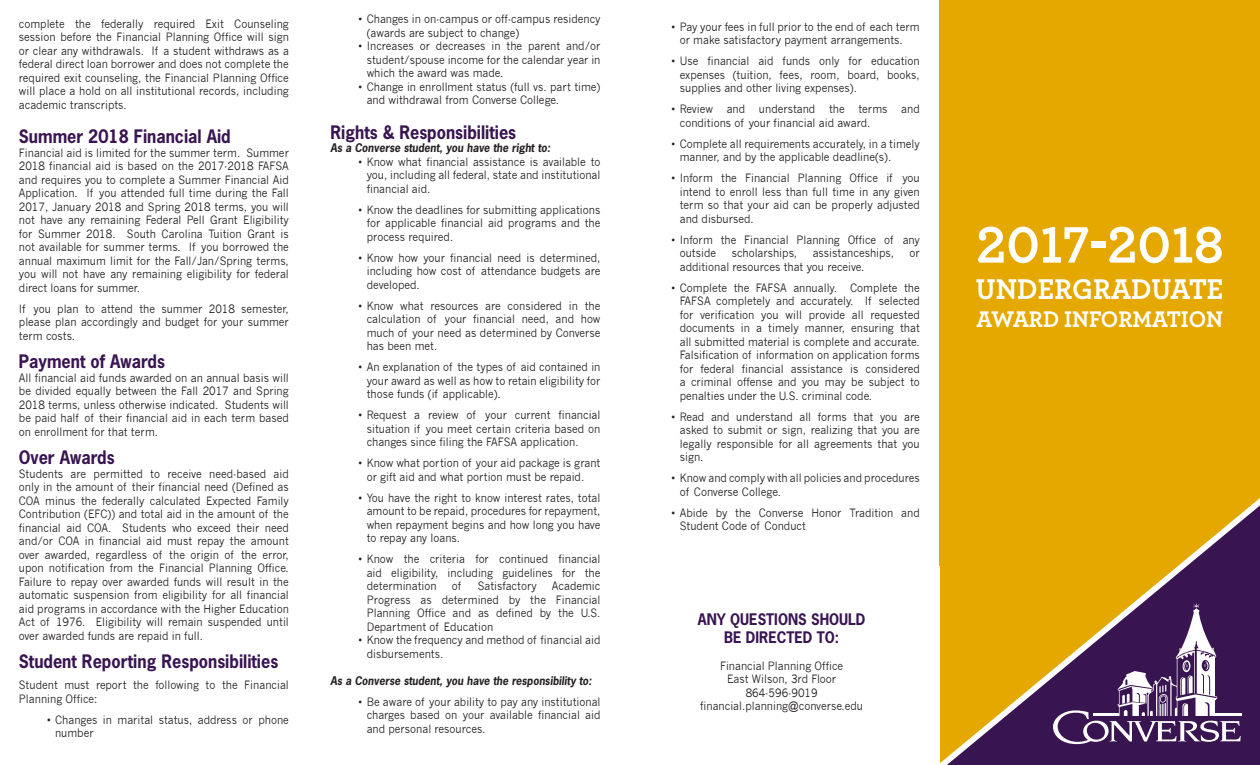
<style>
.page{position:relative;width:1260px;height:765px;background:#fff}
.page>*{position:absolute;margin:0;border:0;box-sizing:border-box;transform-origin:0 0}
.t1{font:700 53.75px "Archer";color:#fff;scale:.96 1}
.t2{font:700 30px "Archer";color:#fff;scale:.96 1}
.t3{font:700 23.75px "Archer";color:#fff;scale:.96 1}
.t4{font:700 17.5px "News Gothic Std";color:#381451;scale:.93 1}
.t5{font:700 15px "News Gothic Std";color:#381451;scale:.93 1}
.t6{font:11.25px/13.5px "News Gothic";color:#231f20;text-align:justify;scale:.93 1}
.t7{font:italic 700 11.25px "News Gothic Std";color:#231f20;scale:.93 1}
</style>
<div class="page">
<div style="left:939px;top:0;width:321px;height:765px;background:#e5a800"></div>
<svg style="left:939px;top:498px;width:321px;height:267px"></svg>
<svg style="left:1053px;top:604px;width:188px;height:140px;background:#71526c"></svg>
<p class="t6" style="left:19px;top:17px;width:292px">complete the federally required Exit Counseling session before the Financial Planning Office will sign or clear any withdrawals. If a student withdraws as a federal direct loan borrower and does not complete the required exit counseling, the Financial Planning Office will place a hold on all institutional records, including academic transcripts.</p>
<p class="t4" style="left:19px;top:125px;width:229px">Summer 2018 Financial Aid</p>
<p class="t6" style="left:19px;top:146px;width:292px">Financial aid is limited for the summer term. Summer 2018 financial aid is based on the 2017-2018 FAFSA and requires you to complete a Summer Financial Aid Application. If you attended full time during the Fall 2017, January 2018 and Spring 2018 terms, you will not have any remaining Federal Pell Grant Eligibility for Summer 2018. South Carolina Tuition Grant is not available for summer terms. If you borrowed the annual maximum limit for the Fall/Jan/Spring terms, you will not have any remaining eligibility for federal direct loans for summer.</p>
<p class="t6" style="left:19px;top:302px;width:292px">If you plan to attend the summer 2018 semester, please plan accordingly and budget for your summer term costs.</p>
<p class="t4" style="left:19px;top:350px;width:159px">Payment of Awards</p>
<p class="t6" style="left:19px;top:371px;width:292px">All financial aid funds awarded on an annual basis will be divided equally between the Fall 2017 and Spring 2018 terms, unless otherwise indicated. Students will be paid half of their financial aid in each term based on enrollment for that term.</p>
<p class="t4" style="left:19px;top:446px;width:104px">Over Awards</p>
<p class="t6" style="left:19px;top:467px;width:292px">Students are permitted to receive need-based aid only in the amount of their financial need (Defined as COA minus the federally calculated Expected Family Contribution (EFC)) and total aid in the amount of the financial aid COA. Students who exceed their need and/or COA in financial aid must repay the amount over awarded, regardless of the origin of the error, upon notification from the Financial Planning Office.<br>Failure to repay over awarded funds will result in the automatic suspension from eligibility for all financial aid programs in accordance with the Higher Education Act of 1976. Eligibility will remain suspended until over awarded funds are repaid in full.</p>
<p class="t4" style="left:19px;top:650px;width:280px">Student Reporting Responsibilities</p>
<p class="t6" style="left:19px;top:679px;width:292px">Student must report the following to the Financial<br>Planning Office:</p>
<p class="t6" style="left:55px;top:713px;width:253px;text-indent:-8px">• Changes in marital status, address or phone number</p>
<p class="t6" style="left:367px;top:13px;width:253px;text-indent:-8px">• Changes in on-campus or off-campus residency (awards are subject to change)</p>
<p class="t6" style="left:367px;top:40px;width:253px;text-indent:-8px">• Increases or decreases in the parent and/or student/spouse income for the calendar year in which the award was made.</p>
<p class="t6" style="left:367px;top:80px;width:253px;text-indent:-8px">• Change in enrollment status (full vs. part time) and withdrawal from Converse College.</p>
<p class="t4" style="left:330px;top:121px;width:201px">Rights &amp; Responsibilities</p>
<p class="t7" style="left:330px;top:141px;width:238px">As a Converse student, you have the right to:</p>
<p class="t6" style="left:367px;top:155px;width:253px;text-indent:-8px">• Know what financial assistance is available to you, including all federal, state and institutional financial aid.</p>
<p class="t6" style="left:367px;top:203px;width:253px;text-indent:-8px">• Know the deadlines for submitting applications for applicable financial aid programs and the process required.</p>
<p class="t6" style="left:367px;top:251px;width:253px;text-indent:-8px">• Know how your financial need is determined, including how cost of attendance budgets are developed.</p>
<p class="t6" style="left:367px;top:299px;width:253px;text-indent:-8px">• Know what resources are considered in the calculation of your financial need, and how much of your need as determined by Converse has been met.</p>
<p class="t6" style="left:367px;top:361px;width:253px;text-indent:-8px">• An explanation of the types of aid contained in your award as well as how to retain eligibility for those funds (if applicable).</p>
<p class="t6" style="left:367px;top:409px;width:253px;text-indent:-8px">• Request a review of your current financial situation if you meet certain criteria based on changes since filing the FAFSA application.</p>
<p class="t6" style="left:367px;top:457px;width:253px;text-indent:-8px">• Know what portion of your aid package is grant or gift aid and what portion must be repaid.</p>
<p class="t6" style="left:367px;top:491px;width:253px;text-indent:-8px">• You have the right to know interest rates, total amount to be repaid, procedures for repayment, when repayment begins and how long you have to repay any loans.</p>
<p class="t6" style="left:367px;top:553px;width:253px;text-indent:-8px">• Know the criteria for continued financial aid eligibility, including guidelines for the determination</p>
<p class="t6" style="left:452px;top:580px;width:12px">of</p>
<p class="t6" style="left:478px;top:580px;width:65px">Satisfactory</p>
<p class="t6" style="left:367px;top:580px;width:253px;text-indent:185px">Academic Progress as determined by the Financial Planning Office and as defined by the U.S.<br>Department of Education</p>
<p class="t6" style="left:367px;top:634px;width:253px;text-indent:-8px">• Know the frequency and method of financial aid disbursements.</p>
<p class="t7" style="left:330px;top:673px;width:283px">As a Converse student, you have the responsibility to:</p>
<p class="t6" style="left:367px;top:695px;width:253px;text-indent:-8px">• Be aware of your ability to pay any institutional charges based on your available financial aid and personal resources.</p>
<p class="t6" style="left:680px;top:20px;width:260px;text-indent:-8px">• Pay your fees in full prior to the end of each term or make satisfactory payment arrangements.</p>
<p class="t6" style="left:680px;top:54px;width:260px;text-indent:-8px">• Use financial aid funds only for education expenses (tuition, fees, room, board, books, supplies and other living expenses).</p>
<p class="t6" style="left:680px;top:102px;width:260px;text-indent:-8px">• Review and understand the terms and conditions of your financial aid award.</p>
<p class="t6" style="left:680px;top:137px;width:260px;text-indent:-8px">• Complete all requirements accurately, in a timely manner, and by the applicable deadline(s).</p>
<p class="t6" style="left:680px;top:171px;width:260px;text-indent:-8px">• Inform the Financial Planning Office if you intend to enroll less than full time in any given term so that your aid can be properly adjusted and disbursed.</p>
<p class="t6" style="left:680px;top:233px;width:260px;text-indent:-8px">• Inform the Financial Planning Office of any outside</p>
<p class="t6" style="left:732px;top:246px;width:72px">scholarships,</p>
<p class="t6" style="left:813px;top:246px;width:89px">assistanceships,</p>
<p class="t6" style="left:910px;top:246px;width:13px">or</p>
<p class="t6" style="left:680px;top:260px;width:200px">additional resources that you receive.</p>
<p class="t6" style="left:680px;top:281px;width:260px;text-indent:-8px">• Complete the FAFSA annually. Complete the FAFSA completely and accurately. If selected for verification you will provide all requested documents in a timely manner, ensuring that all submitted material is complete and accurate.<br>Falsification of information on application forms for federal financial assistance is considered a criminal offense and you may be subject to penalties under the U.S. criminal code.</p>
<p class="t6" style="left:680px;top:410px;width:260px;text-indent:-8px">• Read and understand all forms that you are asked to submit or sign, realizing that you are legally responsible for all agreements that you sign.</p>
<p class="t6" style="left:680px;top:471px;width:260px;text-indent:-8px">• Know and comply with all policies and procedures of Converse College.</p>
<p class="t6" style="left:680px;top:506px;width:260px;text-indent:-8px">• Abide by the Converse Honor Tradition and<br>Student Code of Conduct</p>
<p class="t5" style="left:698px;top:609px;width:182px">ANY QUESTIONS SHOULD</p>
<p class="t5" style="left:724px;top:627px;width:125px">BE DIRECTED TO:</p>
<p class="t6" style="left:720px;top:659px;width:134px">Financial Planning Office</p>
<p class="t6" style="left:727px;top:672px;width:119px">East Wilson, 3rd Floor</p>
<p class="t6" style="left:746px;top:686px;width:79px">864-596-9019</p>
<p class="t6" style="left:700px;top:699px;width:177px">financial.planning@converse.edu</p>
<p class="t1" style="left:976px;top:202px;width:260px">2017-2018</p>
<p class="t2" style="left:976px;top:265px;width:259px">UNDERGRADUATE</p>
<p class="t3" style="left:976px;top:300px;width:259px">AWARD INFORMATION</p>
</div>
